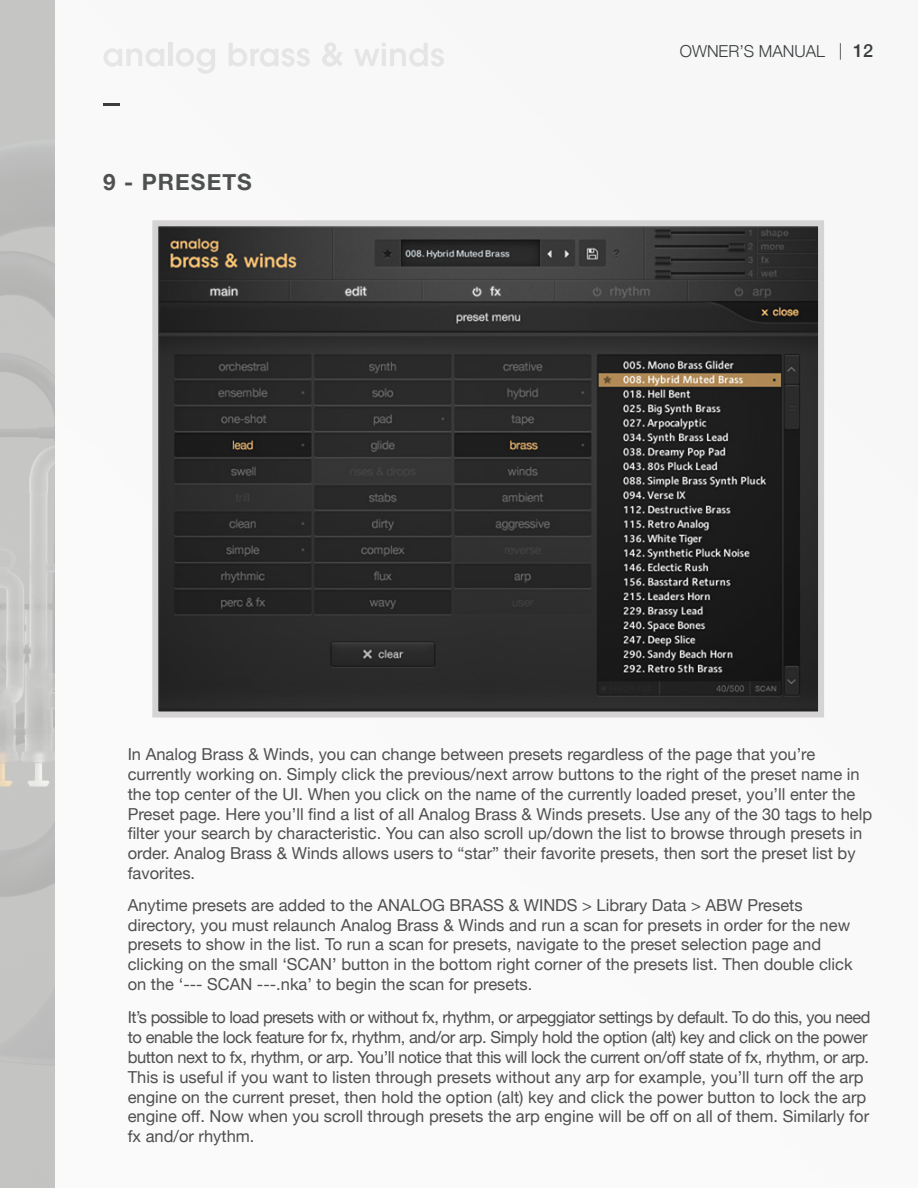
<style>
.page{position:relative;width:918px;height:1188px;background:#fff}
.page>*{position:absolute;margin:0;border:0;box-sizing:border-box;transform-origin:0 0}
.t1{font:700 22.5px "Helvetica Neue";letter-spacing:.05em;color:#4e4f50}
.t2{font:16.5px/19.8px "Helvetica Neue";color:#4f4f51}
.t3{font:16.5px/19.8px "Helvetica Neue";letter-spacing:-.025em;color:#4f4f51}
.t4{font:300 16.5px "Helvetica Neue";color:#383d3d}
.s1{font-weight:500;font-size:18px;color:#393d3e}
.s2{color:#4e4f51}
</style>
<div class="page">
<img style="left:0;top:0;width:55px;height:1188px">
<svg style="left:104px;top:104px;width:16px;height:2px"></svg>
<svg style="left:104px;top:48px;width:60px;height:19px"></svg>
<div style="left:168px;top:43px;width:5px;height:23px;background:#e5e5e5"></div>
<svg style="left:176px;top:48px;width:39px;height:26px"></svg>
<svg style="left:229px;top:43px;width:81px;height:24px"></svg>
<svg style="left:322px;top:42px;width:21px;height:25px"></svg>
<svg style="left:354px;top:43px;width:90px;height:24px"></svg>
<svg style="left:152px;top:220px;width:673px;height:498px"></svg>
<p class="t1" style="left:103px;top:164px;width:150px">9 - PRESETS</p>
<p class="t4" style="left:680px;top:38px;width:195px">OWNER’S MANUAL | <span class="s1">12</span></p>
<p class="t2" style="left:128px;top:745px;width:746px">In <span class="s2">Analog Brass &amp; Winds</span>, you can change between presets regardless of the page that you’re currently working on. Simply click the previous/next arrow buttons to the right of the preset name in the top center of the UI. When you click on the name of the currently loaded preset, you’ll enter the Preset page. Here you’ll find a list of all <span class="s2">Analog Brass &amp; Winds</span> presets. Use any of the 30 tags to help filter your search by characteristic. You can also scroll up/down the list to browse through presets in order. <span class="s2">Analog Brass &amp; Winds</span> allows users to “star” their favorite presets, then sort the preset list by favorites.</p>
<p class="t2" style="left:128px;top:896px;width:726px">Anytime presets are added to the <span class="s2">ANALOG BRASS &amp; WINDS</span> &gt; Library Data &gt; ABW Presets directory, you must relaunch <span class="s2">Analog Brass &amp; Winds</span> and run a scan for presets in order for the new presets to show in the list. To run a scan for presets, navigate to the preset selection page and clicking on the small ‘SCAN’ button in the bottom right corner of the presets list. Then double click on the ‘--- SCAN ---.nka’ to begin the scan for presets.</p>
<p class="t3" style="left:128px;top:1009px;width:744px">It’s possible to load presets with or without fx, rhythm, or arpeggiator settings by default. To do this, you need to enable the lock feature for fx, rhythm, and/or arp. Simply hold the option (alt) key and click on the power button next to fx, rhythm, or arp. You’ll notice that this will lock the current on/off state of fx, rhythm, or arp.</p>
<p class="t2" style="left:128px;top:1068px;width:743px">This is useful if you want to listen through presets without any arp for example, you’ll turn off the arp engine on the current preset, then hold the option (alt) key and click the power button to lock the arp engine off. Now when you scroll through presets the arp engine will be off on all of them. Similarly for fx and/or rhythm.</p>
</div>
